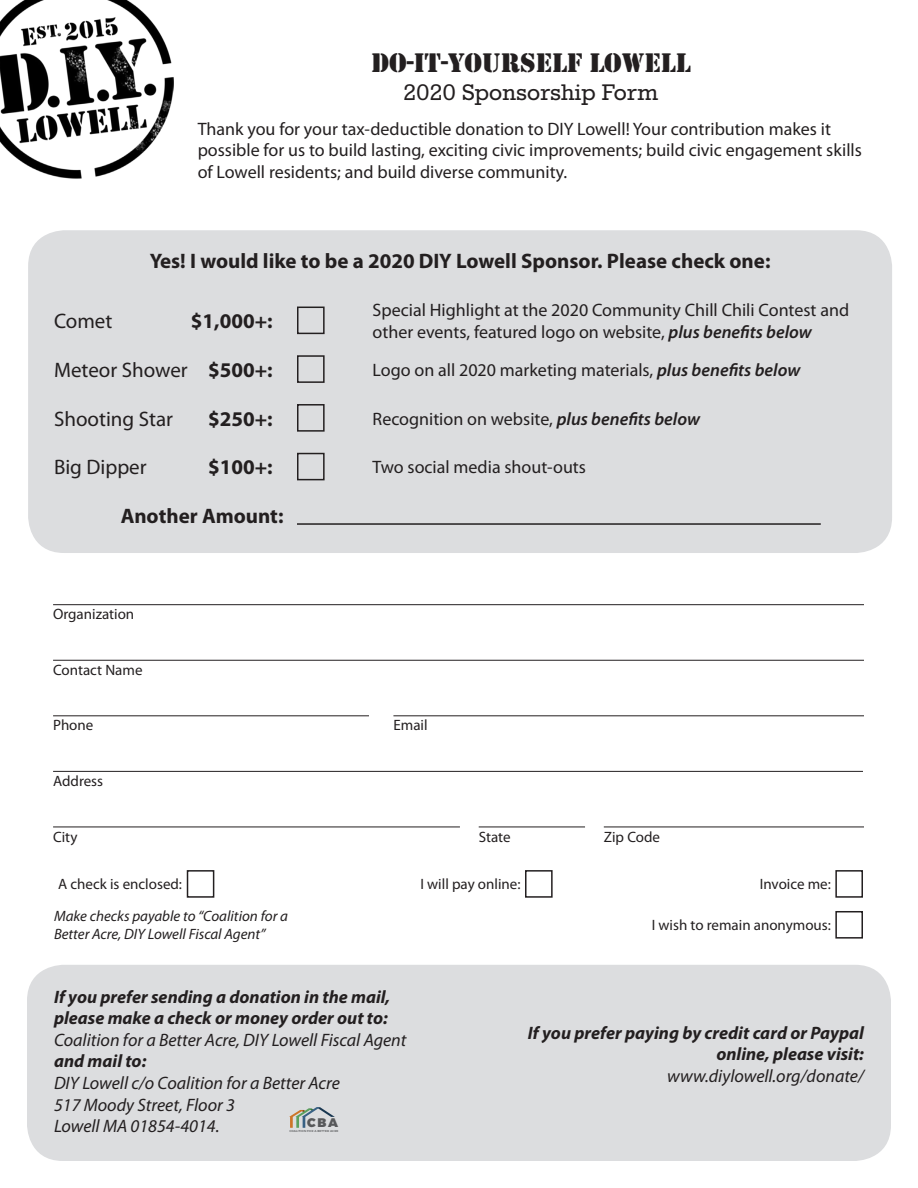
<style>
.page{position:relative;width:918px;height:1188px;background:#fff}
.page>*{position:absolute;margin:0;border:0;box-sizing:border-box;transform-origin:0 0}
.t1{font:27.75px "Stencil";color:#231f20}
.t2{font:27.75px "Rokkitt";color:#231f20}
.t3{font:700 21px "Myriad Pro";color:#231f20}
.t4{font:21px "Myriad Pro";color:#231f20}
.t5{font:18px/21.6px "Myriad Pro";color:#231f20}
.t6{font:italic 18px "Myriad Pro";color:#231f20}
.t7{font:italic 700 18px "Myriad Pro";color:#231f20}
.t8{font:15px "Myriad Pro";color:#231f20}
.t9{font:italic 15px/18px "Myriad Pro";color:#231f20}
.t10{font:900 12.45px "Montserrat";color:#57585a}
.t11{font:500 2.85px "Montserrat";letter-spacing:.03em;color:#57585a}
.s1{font-weight:600;font-style:italic}
</style>
<div class="page">
<div style="left:28px;top:230px;width:864px;height:323px;background:#dcdddf;border-radius:36px"></div>
<div style="left:27px;top:965px;width:864px;height:196px;background:#dcdddf;border-radius:36px"></div>
<img style="left:0;top:0;width:173px;height:179px">
<svg style="left:289px;top:1107px;width:46px;height:21px"></svg>
<hr style="left:297px;top:523px;width:524px;height:2px;background:#231f20">
<hr style="left:53px;top:660px;width:811px;height:1px;background:#231f20">
<hr style="left:53px;top:604px;width:811px;height:1px;background:#231f20">
<hr style="left:53px;top:771px;width:810px;height:1px;background:#231f20">
<hr style="left:53px;top:827px;width:407px;height:1px;background:#231f20">
<hr style="left:53px;top:715px;width:316px;height:1px;background:#231f20">
<hr style="left:393px;top:715px;width:471px;height:1px;background:#231f20">
<hr style="left:479px;top:827px;width:106px;height:1px;background:#231f20">
<hr style="left:604px;top:827px;width:260px;height:1px;background:#231f20">
<div style="left:297px;top:307px;width:28px;height:27px;border:2px solid #231f20"></div>
<div style="left:297px;top:355px;width:28px;height:28px;border:2px solid #231f20"></div>
<div style="left:297px;top:453px;width:28px;height:27px;border:2px solid #231f20"></div>
<div style="left:297px;top:404px;width:28px;height:28px;border:2px solid #231f20"></div>
<div style="left:187px;top:870px;width:27px;height:28px;border:2px solid #231f20"></div>
<div style="left:525px;top:870px;width:28px;height:28px;border:2px solid #231f20"></div>
<div style="left:835px;top:870px;width:28px;height:28px;border:2px solid #231f20"></div>
<div style="left:835px;top:911px;width:28px;height:28px;border:2px solid #231f20"></div>
<p class="t1" style="left:371px;top:47px;width:321px">DO-IT-YOURSELF LOWELL</p>
<p class="t2" style="left:404px;top:79px;width:256px">2020 Sponsorship Form</p>
<p class="t5" style="left:198px;top:117px;width:666px">Thank you for your tax-deductible donation to DIY Lowell! Your contribution makes it possible for us to build lasting, exciting civic improvements; build civic engagement skills of Lowell residents; and build diverse community.</p>
<p class="t3" style="left:150px;top:247px;width:622px">Yes! I would like to be a 2020 DIY Lowell Sponsor. Please check one:</p>
<p class="t3" style="left:191px;top:307px;width:83px">$1,000+:</p>
<p class="t3" style="left:208px;top:356px;width:66px">$500+:</p>
<p class="t3" style="left:208px;top:405px;width:66px">$250+:</p>
<p class="t3" style="left:208px;top:454px;width:66px">$100+:</p>
<p class="t4" style="left:54px;top:308px;width:60px">Comet</p>
<p class="t4" style="left:54px;top:357px;width:135px">Meteor Shower</p>
<p class="t4" style="left:54px;top:406px;width:121px">Shooting Star</p>
<p class="t4" style="left:54px;top:454px;width:94px">Big Dipper</p>
<p class="t3" style="left:121px;top:502px;width:164px">Another Amount:</p>
<p class="t8" style="left:53px;top:605px;width:83px">Organization</p>
<p class="t8" style="left:53px;top:661px;width:91px">Contact Name</p>
<p class="t5" style="left:373px;top:299px;width:478px">Special Highlight at the 2020 Community Chill Chili Contest and other events, featured logo on website, <span class="s1">plus benefits below</span></p>
<p class="t5" style="left:373px;top:359px;width:429px">Logo on all 2020 marketing materials, <span class="s1">plus benefits below</span></p>
<p class="t5" style="left:373px;top:407px;width:329px">Recognition on website, <span class="s1">plus benefits below</span></p>
<p class="t5" style="left:373px;top:456px;width:215px">Two social media shout-outs</p>
<p class="t8" style="left:53px;top:716px;width:42px">Phone</p>
<p class="t8" style="left:393px;top:716px;width:36px">Email</p>
<p class="t8" style="left:53px;top:772px;width:52px">Address</p>
<p class="t8" style="left:53px;top:827px;width:26px">City</p>
<p class="t8" style="left:479px;top:827px;width:33px">State</p>
<p class="t8" style="left:604px;top:827px;width:58px">Zip Code</p>
<p class="t8" style="left:58px;top:875px;width:125px">A check is enclosed:</p>
<p class="t8" style="left:420px;top:875px;width:102px">I will pay online:</p>
<p class="t8" style="left:760px;top:875px;width:73px">Invoice me:</p>
<p class="t9" style="left:54px;top:907px;width:236px">Make checks payable to “Coalition for a<br>Better Acre, DIY Lowell Fiscal Agent”</p>
<p class="t8" style="left:652px;top:916px;width:181px">I wish to remain anonymous:</p>
<p class="t7" style="left:54px;top:985px;width:338px">If you prefer sending a donation in the mail,</p>
<p class="t7" style="left:54px;top:1006px;width:335px">please make a check or money order out to:</p>
<p class="t6" style="left:54px;top:1029px;width:354px">Coalition for a Better Acre, DIY Lowell Fiscal Agent</p>
<p class="t7" style="left:54px;top:1050px;width:94px">and mail to:</p>
<p class="t6" style="left:54px;top:1072px;width:288px">DIY Lowell c/o Coalition for a Better Acre</p>
<p class="t6" style="left:54px;top:1093px;width:183px">517 Moody Street, Floor 3</p>
<p class="t6" style="left:54px;top:1115px;width:167px">Lowell MA 01854-4014.</p>
<p class="t10" style="left:307px;top:1113px;width:32px">CBA</p>
<p class="t11" style="left:290px;top:1128px;width:50px">COALITION FOR A BETTER ACRE</p>
<p class="t7" style="left:528px;top:1021px;width:338px">If you prefer paying by credit card or Paypal</p>
<p class="t7" style="left:716px;top:1043px;width:149px">online, please visit:</p>
<p class="t6" style="left:667px;top:1065px;width:198px">www.diylowell.org/donate/</p>
</div>
